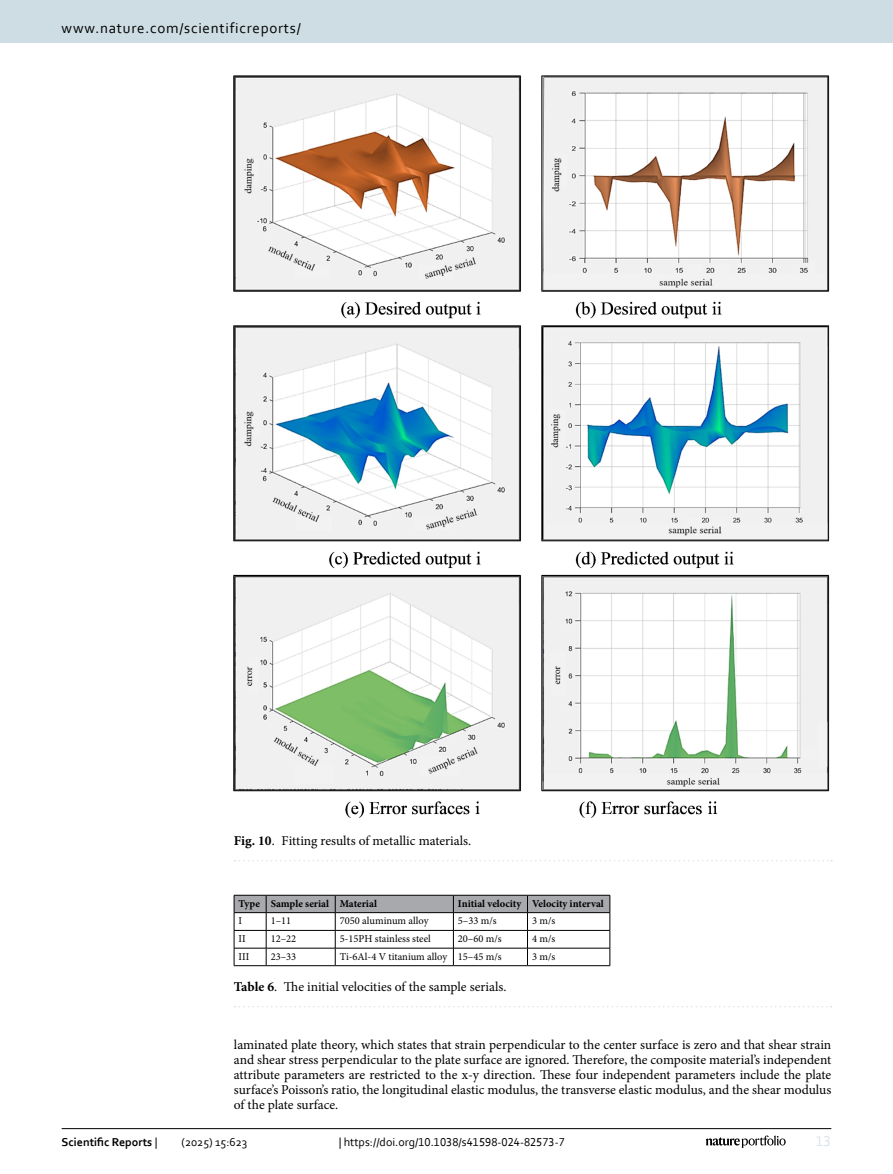
<style>
.page{position:relative;width:893px;height:1174px;background:#fff}
.page>*{position:absolute;margin:0;border:0;box-sizing:border-box;transform-origin:0 0}
.t1{font:15px "Corbel";letter-spacing:.05em;color:#000}
.t2{font:15px "Corbel";color:#d9e4eb}
.Body_Text{font:13.5px/15px "Minion Pro";letter-spacing:-.005em;color:#000;text-align:justify}
.Table_Caption{font:13.5px "Minion Pro";color:#000}
.Figure_Caption{font:13.5px "Minion Pro";color:#000}
.t3{font:12px "Corbel";color:#000}
.t4{font:700 12px "Corbel";color:#000}
.Table_Body{font:10.5px "Minion Pro";color:#000}
.Table_Head{font:700 10.5px "Minion Pro";color:#000}
.s1{font-weight:700}
.s2{font-weight:400}
</style>
<div class="page">
<hr style="left:266px;top:965px;width:69px;height:1px;background:#000">
<hr style="left:335px;top:965px;width:118px;height:1px;background:#000">
<hr style="left:453px;top:965px;width:74px;height:1px;background:#000">
<svg style="left:234px;top:895px;width:377px;height:70px"></svg>
<hr style="left:527px;top:965px;width:83px;height:1px;background:#000">
<hr style="left:234px;top:965px;width:32px;height:1px;background:#000">
<svg style="left:235px;top:1006px;width:597px;height:1px"></svg>
<img style="left:234px;top:76px;width:595px;height:741px">
<svg style="left:235px;top:860px;width:597px;height:1px"></svg>
<hr style="left:62px;top:1128px;width:769px;height:1px;background:#000">
<svg style="left:706px;top:1135px;width:80px;height:12px"></svg>
<div style="left:0;top:0;width:893px;height:43px;background:#cedde4"></div>
<p class="t1" style="left:62px;top:18px;width:241px">www.nature.com/scientificreports/</p>
<p class="Figure_Caption" style="left:234px;top:832px;width:239px"><span class="s1">Fig. 10</span>. Fitting results of metallic materials.</p>
<p class="Table_Head" style="left:239px;top:896px;width:23px">Type</p>
<p class="Table_Head" style="left:271px;top:896px;width:60px">Sample serial</p>
<p class="Table_Head" style="left:340px;top:896px;width:39px">Material</p>
<p class="Table_Head" style="left:458px;top:896px;width:65px">Initial velocity</p>
<p class="Table_Head" style="left:532px;top:896px;width:73px">Velocity interval</p>
<p class="Table_Body" style="left:239px;top:913px;width:5px">I</p>
<p class="Table_Body" style="left:271px;top:913px;width:22px">1–11</p>
<p class="Table_Body" style="left:340px;top:913px;width:90px">7050 aluminum alloy</p>
<p class="Table_Body" style="left:458px;top:913px;width:40px">5–33 m/s</p>
<p class="Table_Body" style="left:532px;top:913px;width:25px">3 m/s</p>
<p class="Table_Body" style="left:239px;top:931px;width:9px">II</p>
<p class="Table_Body" style="left:271px;top:931px;width:27px">12–22</p>
<p class="Table_Body" style="left:340px;top:931px;width:93px">5-15PH stainless steel</p>
<p class="Table_Body" style="left:458px;top:931px;width:45px">20–60 m/s</p>
<p class="Table_Body" style="left:532px;top:931px;width:25px">4 m/s</p>
<p class="Table_Body" style="left:239px;top:949px;width:12px">III</p>
<p class="Table_Body" style="left:271px;top:949px;width:27px">23–33</p>
<p class="Table_Body" style="left:340px;top:949px;width:109px">Ti-6Al-4 V titanium alloy</p>
<p class="Table_Body" style="left:458px;top:949px;width:45px">15–45 m/s</p>
<p class="Table_Body" style="left:532px;top:949px;width:25px">3 m/s</p>
<p class="Table_Caption" style="left:234px;top:978px;width:274px"><span class="s1">Table 6</span>. The initial velocities of the sample serials.</p>
<p class="Body_Text" style="left:234px;top:1037px;width:599px">laminated plate theory, which states that strain perpendicular to the center surface is zero and that shear strain and shear stress perpendicular to the plate surface are ignored. Therefore, the composite material’s independent attribute parameters are restricted to the x-y direction. These four independent parameters include the plate surface’s Poisson’s ratio, the longitudinal elastic modulus, the transverse elastic modulus, and the shear modulus of the plate surface.</p>
<p class="t4" style="left:62px;top:1134px;width:97px">Scientific Reports <span class="s2">|</span></p>
<p class="t3" style="left:181px;top:1134px;width:67px">(2025) 15:623</p>
<p class="t3" style="left:339px;top:1134px;width:228px">| https://doi.org/10.1038/s41598-024-82573-7</p>
<p class="t2" style="left:816px;top:1132px;width:17px">13</p>
</div>
